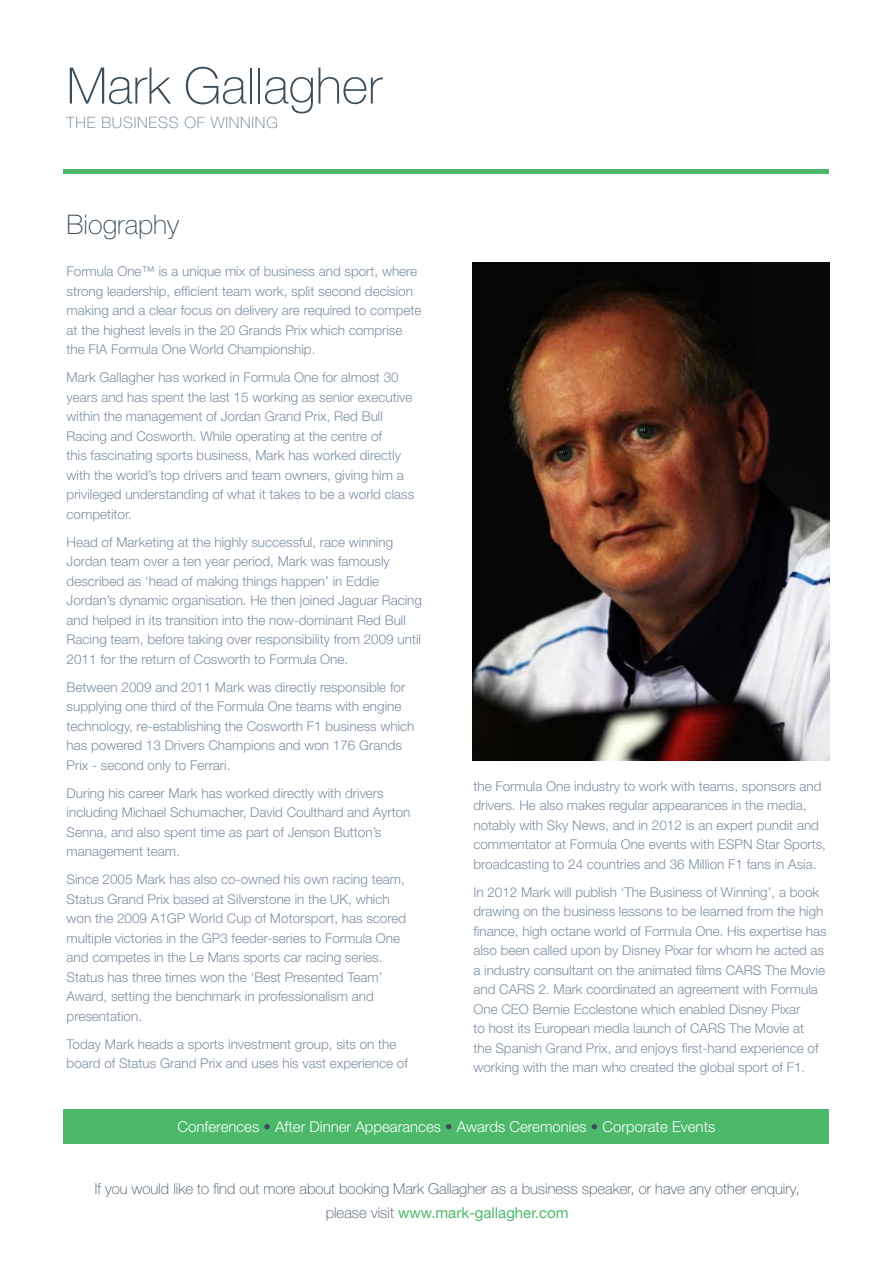
<style>
.page{position:relative;width:893px;height:1263px;background:#fff}
.page>*{position:absolute;margin:0;border:0;box-sizing:border-box;transform-origin:0 0}
.t1{font:100 50.4px "Helvetica Neue";color:#3b4c5b}
.t2{font:100 27px "Helvetica Neue";color:#3b4c5b}
.t3{font:100 15.6px "Helvetica Neue";letter-spacing:.05em;color:#657c92}
.t4{font:100 15px/24px "Helvetica Neue";color:#3b4c5b;text-align:center}
.t5{font:300 15px "Helvetica Neue";color:#fff}
.t6{font:300 13.5px/19.5px "Helvetica Neue";color:#7f8fa3}
.s1{color:#3b4c5b}
.s2{font-weight:400;color:#4bb969}
</style>
<div class="page">
<hr style="left:64px;top:169px;width:765px;height:4px;background:#4bb969">
<div style="left:64px;top:1110px;width:765px;height:34px;background:#4bb969"></div>
<img style="left:472px;top:263px;width:357px;height:497px">
<h1 class="t1" style="left:67px;top:57px;width:317px">Mark Gallagher</h1>
<p class="t3" style="left:67px;top:114px;width:169px">the BUSINESS of winning</p>
<h2 class="t2" style="left:67px;top:209px;width:114px">Biography</h2>
<p class="t6" style="left:67px;top:261px;width:356px">Formula One™ is a unique mix of business and sport, where strong leadership, efficient team work, split second decision making and a clear focus on delivery are required to compete at the highest levels in the 20 Grands Prix which comprise the FIA Formula One World Championship.</p>
<p class="t6" style="left:67px;top:367px;width:349px">Mark Gallagher has worked in Formula One for almost 30 years and has spent the last 15 working as senior executive within the management of Jordan Grand Prix, Red Bull Racing and Cosworth. While operating at the centre of<br>this fascinating sports business, Mark has worked directly with the world’s top drivers and team owners, giving him a privileged understanding of what it takes to be a world class competitor.</p>
<p class="t6" style="left:67px;top:532px;width:357px">Head of Marketing at the highly successful, race winning Jordan team over a ten year period, Mark was famously described as ‘head of making things happen’ in Eddie Jordan’s dynamic organisation. He then joined Jaguar Racing and helped in its transition into the now-dominant Red Bull Racing team, before taking over responsibility from 2009 until 2011 for the return of Cosworth to Formula One.</p>
<p class="t6" style="left:67px;top:677px;width:349px">Between 2009 and 2011 Mark was directly responsible for supplying one third of the Formula One teams with engine technology, re-establishing the Cosworth F1 business which has powered 13 Drivers Champions and won 176 Grands Prix - second only to Ferrari.</p>
<p class="t6" style="left:67px;top:783px;width:345px">During his career Mark has worked directly with drivers including Michael Schumacher, David Coulthard and Ayrton Senna, and also spent time as part of Jenson Button’s management team.</p>
<p class="t6" style="left:67px;top:869px;width:341px">Since 2005 Mark has also co-owned his own racing team, Status Grand Prix based at Silverstone in the UK, which won the 2009 A1GP World Cup of Motorsport, has scored multiple victories in the GP3 feeder-series to Formula One and competes in the Le Mans sports car racing series.<br>Status has three times won the ‘Best Presented Team’ Award, setting the benchmark in professionalism and presentation.</p>
<p class="t6" style="left:67px;top:1034px;width:343px">Today Mark heads a sports investment group, sits on the board of Status Grand Prix and uses his vast experience of</p>
<p class="t6" style="left:473px;top:776px;width:354px">the Formula One industry to work with teams, sponsors and drivers. He also makes regular appearances in the media, notably with Sky News, and in 2012 is an expert pundit and commentator at Formula One events with ESPN Star Sports, broadcasting to 24 countries and 36 Million F1 fans in Asia.</p>
<p class="t6" style="left:473px;top:882px;width:355px">In 2012 Mark will publish ‘The Business of Winning’, a book drawing on the business lessons to be learned from the high finance, high octane world of Formula One. His expertise has also been called upon by Disney Pixar for whom he acted as a industry consultant on the animated films CARS The Movie and CARS 2. Mark coordinated an agreement with Formula One CEO Bernie Ecclestone which enabled Disney Pixar<br>to host its European media launch of CARS The Movie at<br>the Spanish Grand Prix, and enjoys first-hand experience of working with the man who created the global sport of F1.</p>
<p class="t5" style="left:178px;top:1117px;width:539px">Conferences <span class="s1">•</span> After Dinner Appearances <span class="s1">•</span> Awards Ceremonies <span class="s1">•</span> Corporate Events</p>
<p class="t4" style="left:95px;top:1177px;width:706px">If you would like to find out more about booking Mark Gallagher as a business speaker, or have any other enquiry, please visit <span class="s2">www.mark-gallagher.com</span></p>
</div>
